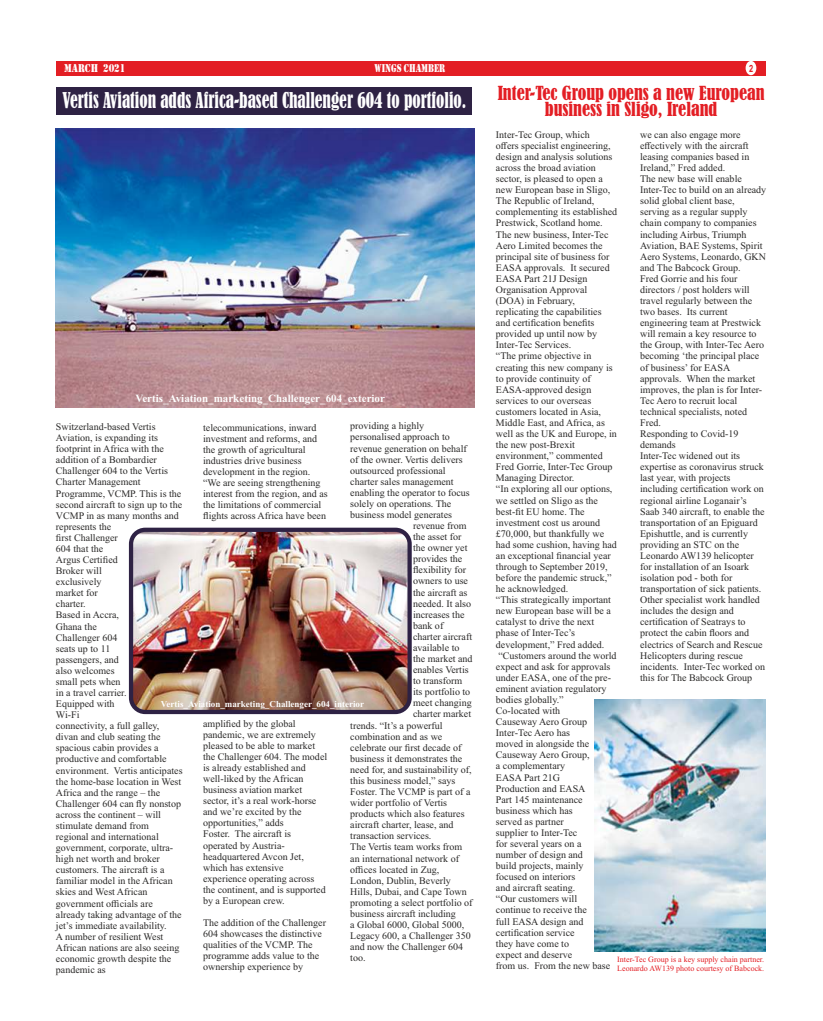
<style>
.page{position:relative;width:823px;height:1021px;background:#fff}
.page>*{position:absolute;margin:0;border:0;box-sizing:border-box;transform-origin:0 0}
.t1{font:condensed 20.2px "Bernard";color:#fefefe;scale:.85 1}
.t2{font:condensed 18px/15.6px "Bernard";color:#e31e24;text-align:center}
.t3{font:11.8px "Stencil";color:#fefefe;scale:.75 1}
.t4{font:11.8px "Stencil";color:#fefefe;scale:.83 1}
.t5{font:700 11px "Times New Roman";color:#fefefe}
.t6{font:10px/11.1px "Times New Roman";color:#2b2a29}
.t7{font:700 9.9px "Arial";color:#e31e24;scale:.75 1}
.t8{font:700 9px "Times New Roman";color:#fefefe}
.t9{font:8px/8.9px "Times New Roman";color:#e31e24}
</style>
<div class="page">
<div style="left:56px;top:61px;width:709px;height:14px;background:#e31e24"></div>
<div style="left:745px;top:61px;width:10px;height:14px;background:#fefefe;border-radius:50%"></div>
<img style="left:55px;top:128px;width:419px;height:279px">
<div style="left:56px;top:87px;width:415px;height:28px;background:#2e2244"></div>
<img style="left:131px;top:530px;width:278px;height:182px;border-radius:14px">
<div style="left:129px;top:527px;width:282px;height:187px;border:4px solid #2e2244;border-radius:14px"></div>
<img style="left:594px;top:699px;width:171px;height:252px">
<p class="t4" style="left:64px;top:61px;width:75px">MARCH 2021</p>
<p class="t3" style="left:374px;top:61px;width:96px">WINGS CHAMBER</p>
<p class="t7" style="left:748px;top:64px;width:7px">2</p>
<h1 class="t1" style="left:62px;top:92px;width:476px">Vertis Aviation adds Africa-based Challenger 604 to portfolio.</h1>
<p class="t5" style="left:135px;top:394px;width:251px">Vertis_Aviation_marketing_Challenger_604_exterior</p>
<p class="t6" style="left:350px;top:421px;width:75px">providing a highly</p>
<p class="t6" style="left:350px;top:432px;width:101px">personalised approach to</p>
<p class="t6" style="left:350px;top:443px;width:118px">revenue generation on behalf</p>
<p class="t6" style="left:350px;top:454px;width:114px">of the owner. Vertis delivers</p>
<p class="t6" style="left:350px;top:466px;width:97px">outsourced professional</p>
<p class="t6" style="left:350px;top:477px;width:105px">charter sales management</p>
<p class="t6" style="left:350px;top:488px;width:121px">enabling the operator to focus</p>
<p class="t6" style="left:350px;top:499px;width:102px">solely on operations. The</p>
<p class="t6" style="left:350px;top:510px;width:103px">business model generates</p>
<p class="t6" style="left:413px;top:521px;width:55px">revenue from</p>
<p class="t6" style="left:413px;top:532px;width:50px">the asset for</p>
<p class="t6" style="left:413px;top:543px;width:56px">the owner yet</p>
<p class="t6" style="left:413px;top:554px;width:51px">provides the</p>
<p class="t6" style="left:413px;top:565px;width:55px">flexibility for</p>
<p class="t6" style="left:413px;top:576px;width:56px">owners to use</p>
<p class="t6" style="left:413px;top:587px;width:56px">the aircraft as</p>
<p class="t6" style="left:413px;top:598px;width:60px">needed. It also</p>
<p class="t6" style="left:413px;top:609px;width:53px">increases the</p>
<p class="t6" style="left:413px;top:621px;width:32px">bank of</p>
<p class="t6" style="left:413px;top:632px;width:61px">charter aircraft</p>
<p class="t6" style="left:413px;top:643px;width:48px">available to</p>
<p class="t6" style="left:413px;top:654px;width:61px">the market and</p>
<p class="t6" style="left:413px;top:665px;width:57px">enables Vertis</p>
<p class="t6" style="left:413px;top:676px;width:51px">to transform</p>
<p class="t6" style="left:413px;top:687px;width:59px">its portfolio to</p>
<p class="t6" style="left:413px;top:698px;width:60px">meet changing</p>
<p class="t6" style="left:413px;top:709px;width:60px">charter market</p>
<p class="t6" style="left:350px;top:720px;width:94px">trends. “It’s a powerful</p>
<p class="t6" style="left:350px;top:731px;width:93px">combination and as we</p>
<p class="t6" style="left:350px;top:742px;width:113px">celebrate our first decade of</p>
<p class="t6" style="left:350px;top:753px;width:113px">business it demonstrates the</p>
<p class="t6" style="left:350px;top:765px;width:123px">need for, and sustainability of,</p>
<p class="t6" style="left:350px;top:776px;width:106px">this business model,” says</p>
<p class="t6" style="left:350px;top:787px;width:122px">Foster. The VCMP is part of a</p>
<p class="t6" style="left:350px;top:798px;width:98px">wider portfolio of Vertis</p>
<p class="t6" style="left:350px;top:809px;width:116px">products which also features</p>
<p class="t6" style="left:350px;top:820px;width:105px">aircraft charter, lease, and</p>
<p class="t6" style="left:350px;top:831px;width:83px">transaction services.</p>
<p class="t6" style="left:350px;top:842px;width:114px">The Vertis team works from</p>
<p class="t6" style="left:350px;top:853px;width:110px">an international network of</p>
<p class="t6" style="left:350px;top:864px;width:91px">offices located in Zug,</p>
<p class="t6" style="left:350px;top:875px;width:102px">London, Dublin, Beverly</p>
<p class="t6" style="left:350px;top:886px;width:118px">Hills, Dubai, and Cape Town</p>
<p class="t6" style="left:350px;top:897px;width:124px">promoting a select portfolio of</p>
<p class="t6" style="left:350px;top:909px;width:107px">business aircraft including</p>
<p class="t6" style="left:350px;top:920px;width:115px">a Global 6000, Global 5000,</p>
<p class="t6" style="left:350px;top:931px;width:122px">Legacy 600, a Challenger 350</p>
<p class="t6" style="left:350px;top:942px;width:114px">and now the Challenger 604</p>
<p class="t6" style="left:350px;top:953px;width:17px">too.</p>
<p class="t6" style="left:56px;top:422px;width:128px">Switzerland-based Vertis<br>Aviation, is expanding its footprint in Africa with the addition of a Bombardier<br>Challenger 604 to the Vertis<br>Charter Management<br>Programme, VCMP. This is the second aircraft to sign up to the<br>VCMP in as many months and represents the<br>first Challenger<br>604 that the<br>Argus Certified<br>Broker will<br>exclusively<br>market for<br>charter.<br>Based in Accra,<br>Ghana the<br>Challenger 604<br>seats up to 11<br>passengers, and<br>also welcomes<br>small pets when<br>in a travel carrier.<br>Equipped with<br>Wi-Fi<br>connectivity, a full galley, divan and club seating the spacious cabin provides a productive and comfortable environment. Vertis anticipates the home-base location in West<br>Africa and the range – the<br>Challenger 604 can fly nonstop across the continent – will stimulate demand from regional and international government, corporate, ultra&shy;high net worth and broker customers. The aircraft is a familiar model in the African skies and West African government officials are already taking advantage of the jet’s immediate availability.<br>A number of resilient West<br>African nations are also seeing economic growth despite the pandemic as</p>
<p class="t6" style="left:203px;top:423px;width:126px">telecommunications, inward investment and reforms, and the growth of agricultural industries drive business development in the region. “We are seeing strengthening interest from the region, and as the limitations of commercial flights across Africa have been</p>
<p class="t8" style="left:161px;top:700px;width:204px">Vertis_Aviation_marketing_Challenger_604_interior</p>
<p class="t6" style="left:203px;top:718px;width:125px">amplified by the global pandemic, we are extremely pleased to be able to market the Challenger 604. The model is already established and well-liked by the African business aviation market sector, it’s a real work-horse and we’re excited by the opportunities,” adds<br>Foster. The aircraft is operated by Austria&shy;headquartered Avcon Jet, which has extensive experience operating across the continent, and is supported by a European crew.</p>
<p class="t6" style="left:203px;top:918px;width:124px">The addition of the Challenger<br>604 showcases the distinctive qualities of the VCMP. The programme adds value to the ownership experience by</p>
<h2 class="t2" style="left:497px;top:86px;width:268px">Inter-Tec Group opens a new European business in Sligo, Ireland</h2>
<p class="t6" style="left:495px;top:130px;width:123px">Inter-Tec Group, which<br>offers specialist engineering, design and analysis solutions across the broad aviation sector, is pleased to open a new European base in Sligo,<br>The Republic of Ireland, complementing its established<br>Prestwick, Scotland home.<br>The new business, Inter-Tec<br>Aero Limited becomes the principal site of business for<br>EASA approvals. It secured<br>EASA Part 21J Design<br>Organisation Approval (DOA) in February, replicating the capabilities and certification benefits provided up until now by<br>Inter-Tec Services.<br>“The prime objective in creating this new company is to provide continuity of<br>EASA-approved design services to our overseas customers located in Asia,<br>Middle East, and Africa, as well as the UK and Europe, in the new post-Brexit environment,” commented<br>Fred Gorrie, Inter-Tec Group<br>Managing Director.<br>“In exploring all our options, we settled on Sligo as the best-fit EU home. The investment cost us around £70,000, but thankfully we had some cushion, having had an exceptional financial year through to September 2019, before the pandemic struck,” he acknowledged.<br>“This strategically important new European base will be a catalyst to drive the next phase of Inter-Tec’s development,” Fred added. “Customers around the world expect and ask for approvals under EASA, one of the pre&shy;eminent aviation regulatory bodies globally.”<br>Co-located with<br>Causeway Aero Group<br>Inter-Tec Aero has<br>moved in alongside the<br>Causeway Aero Group,<br>a complementary<br>EASA Part 21G<br>Production and EASA<br>Part 145 maintenance business which has<br>served as partner<br>supplier to Inter-Tec<br>for several years on a<br>number of design and<br>build projects, mainly<br>focused on interiors<br>and aircraft seating.<br>“Our customers will<br>continue to receive the<br>full EASA design and certification service<br>they have come to<br>expect and deserve<br>from us. From the new base</p>
<p class="t6" style="left:639px;top:130px;width:128px">we can also engage more effectively with the aircraft leasing companies based in<br>Ireland,” Fred added.<br>The new base will enable<br>Inter-Tec to build on an already solid global client base, serving as a regular supply chain company to companies including Airbus, Triumph<br>Aviation, BAE Systems, Spirit<br>Aero Systems, Leonardo, GKN and The Babcock Group.<br>Fred Gorrie and his four directors / post holders will travel regularly between the two bases. Its current engineering team at Prestwick will remain a key resource to the Group, with Inter-Tec Aero becoming ‘the principal place of business’ for EASA approvals. When the market improves, the plan is for Inter-<br>Tec Aero to recruit local technical specialists, noted<br>Fred.<br>Responding to Covid-19 demands<br>Inter-Tec widened out its expertise as coronavirus struck last year, with projects including certification work on regional airline Loganair’s<br>Saab 340 aircraft, to enable the transportation of an Epiguard<br>Epishuttle, and is currently providing an STC on the<br>Leonardo AW139 helicopter for installation of an Isoark isolation pod - both for transportation of sick patients.<br>Other specialist work handled includes the design and certification of Seatrays to protect the cabin floors and electrics of Search and Rescue<br>Helicopters during rescue incidents. Inter-Tec worked on this for The Babcock Group</p>
<p class="t9" style="left:617px;top:955px;width:148px">Inter-Tec Group is a key supply chain partner.<br>Leonardo AW139 photo courtesy of Babcock.</p>
</div>
